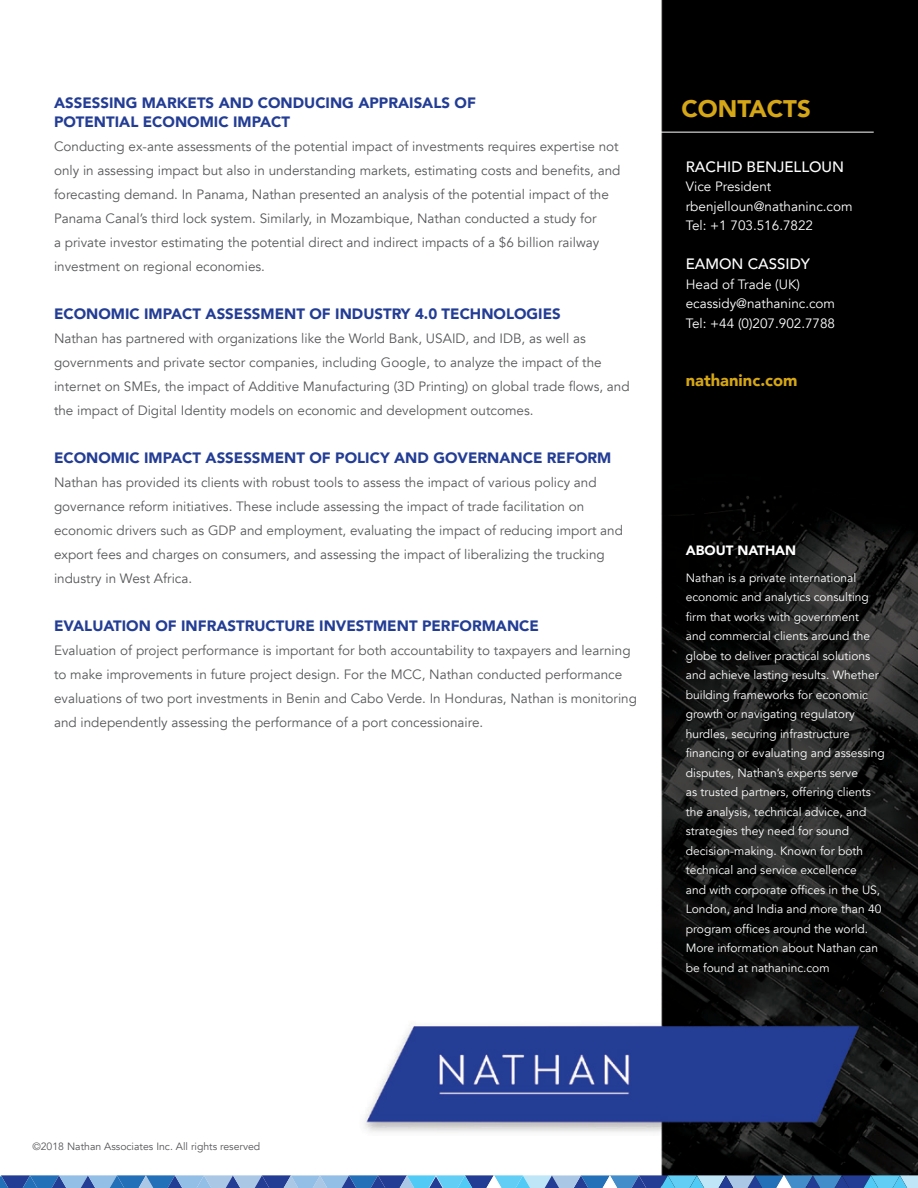
<style>
.page{position:relative;width:918px;height:1188px;background:#fff}
.page>*{position:absolute;margin:0;border:0;box-sizing:border-box;transform-origin:0 0}
.t1{font:900 24px "Avenir";color:#d5a616}
.t2{font:900 16.5px "Avenir";color:#d5a616}
.t3{font:900 15px/19.5px "Avenir";color:#233d95}
.t4{font:500 15px "Avenir";color:#fff}
.t5{font:13.5px/24px "Avenir";color:#57585a}
.t6{font:13.5px "Avenir";color:#fff}
.t7{font:900 13.5px "Avenir";color:#fff}
.t8{font:12px/19.5px "Avenir";color:#fff}
.t9{font:10.5px "Avenir";color:#555659}
</style>
<div class="page">
<img style="left:364px;top:0;width:554px;height:1175px">
<svg style="left:0;top:1175px;width:918px;height:13px;background:#6195ca"></svg>
<hr style="left:660px;top:132px;width:214px;height:1px;background:#fff">
<p class="t3" style="left:54px;top:93px;width:423px">ASSESSING MARKETS AND CONDUCING APPRAISALS OF<br>POTENTIAL ECONOMIC IMPACT</p>
<p class="t5" style="left:54px;top:135px;width:568px">Conducting ex-ante assessments of the potential impact of investments requires expertise not only in assessing impact but also in understanding markets, estimating costs and benefits, and forecasting demand. In Panama, Nathan presented an analysis of the potential impact of the Panama Canal’s third lock system. Similarly, in Mozambique, Nathan conducted a study for<br>a private investor estimating the potential direct and indirect impacts of a $6 billion railway investment on regional economies.</p>
<p class="t3" style="left:54px;top:304px;width:508px">ECONOMIC IMPACT ASSESSMENT OF INDUSTRY 4.0 TECHNOLOGIES</p>
<p class="t5" style="left:54px;top:327px;width:577px">Nathan has partnered with organizations like the World Bank, USAID, and IDB, as well as governments and private sector companies, including Google, to analyze the impact of the internet on SMEs, the impact of Additive Manufacturing (3D Printing) on global trade flows, and the impact of Digital Identity models on economic and development outcomes.</p>
<p class="t3" style="left:54px;top:448px;width:559px">ECONOMIC IMPACT ASSESSMENT OF POLICY AND GOVERNANCE REFORM</p>
<p class="t5" style="left:54px;top:471px;width:571px">Nathan has provided its clients with robust tools to assess the impact of various policy and governance reform initiatives. These include assessing the impact of trade facilitation on economic drivers such as GDP and employment, evaluating the impact of reducing import and export fees and charges on consumers, and assessing the impact of liberalizing the trucking industry in West Africa.</p>
<p class="t3" style="left:54px;top:616px;width:486px">EVALUATION OF INFRASTRUCTURE INVESTMENT PERFORMANCE</p>
<p class="t5" style="left:54px;top:639px;width:585px">Evaluation of project performance is important for both accountability to taxpayers and learning to make improvements in future project design. For the MCC, Nathan conducted performance evaluations of two port investments in Benin and Cabo Verde. In Honduras, Nathan is monitoring and independently assessing the performance of a port concessionaire.</p>
<p class="t1" style="left:681px;top:88px;width:131px">CONTACTS</p>
<p class="t4" style="left:686px;top:153px;width:160px">RACHID BENJELLOUN</p>
<p class="t6" style="left:686px;top:178px;width:87px">Vice President</p>
<p class="t6" style="left:686px;top:198px;width:168px">rbenjelloun@nathaninc.com</p>
<p class="t6" style="left:686px;top:217px;width:129px">Tel: +1 703.516.7822</p>
<p class="t4" style="left:686px;top:251px;width:126px">EAMON CASSIDY</p>
<p class="t6" style="left:686px;top:276px;width:116px">Head of Trade (UK)</p>
<p class="t6" style="left:686px;top:295px;width:151px">ecassidy@nathaninc.com</p>
<p class="t6" style="left:686px;top:315px;width:151px">Tel: +44 (0)207.902.7788</p>
<p class="t2" style="left:686px;top:366px;width:113px">nathaninc.com</p>
<p class="t7" style="left:686px;top:538px;width:112px">ABOUT NATHAN</p>
<p class="t8" style="left:686px;top:568px;width:200px">Nathan is a private international economic and analytics consulting firm that works with government<br>and commercial clients around the globe to deliver practical solutions and achieve lasting results. Whether building frameworks for economic growth or navigating regulatory hurdles, securing infrastructure financing or evaluating and assessing disputes, Nathan’s experts serve<br>as trusted partners, offering clients the analysis, technical advice, and strategies they need for sound decision-making. Known for both technical and service excellence<br>and with corporate offices in the US, London, and India and more than 40 program offices around the world.<br>More information about Nathan can be found at nathaninc.com</p>
<p class="t9" style="left:32px;top:1140px;width:229px">©2018 Nathan Associates Inc. All rights reserved</p>
</div>
